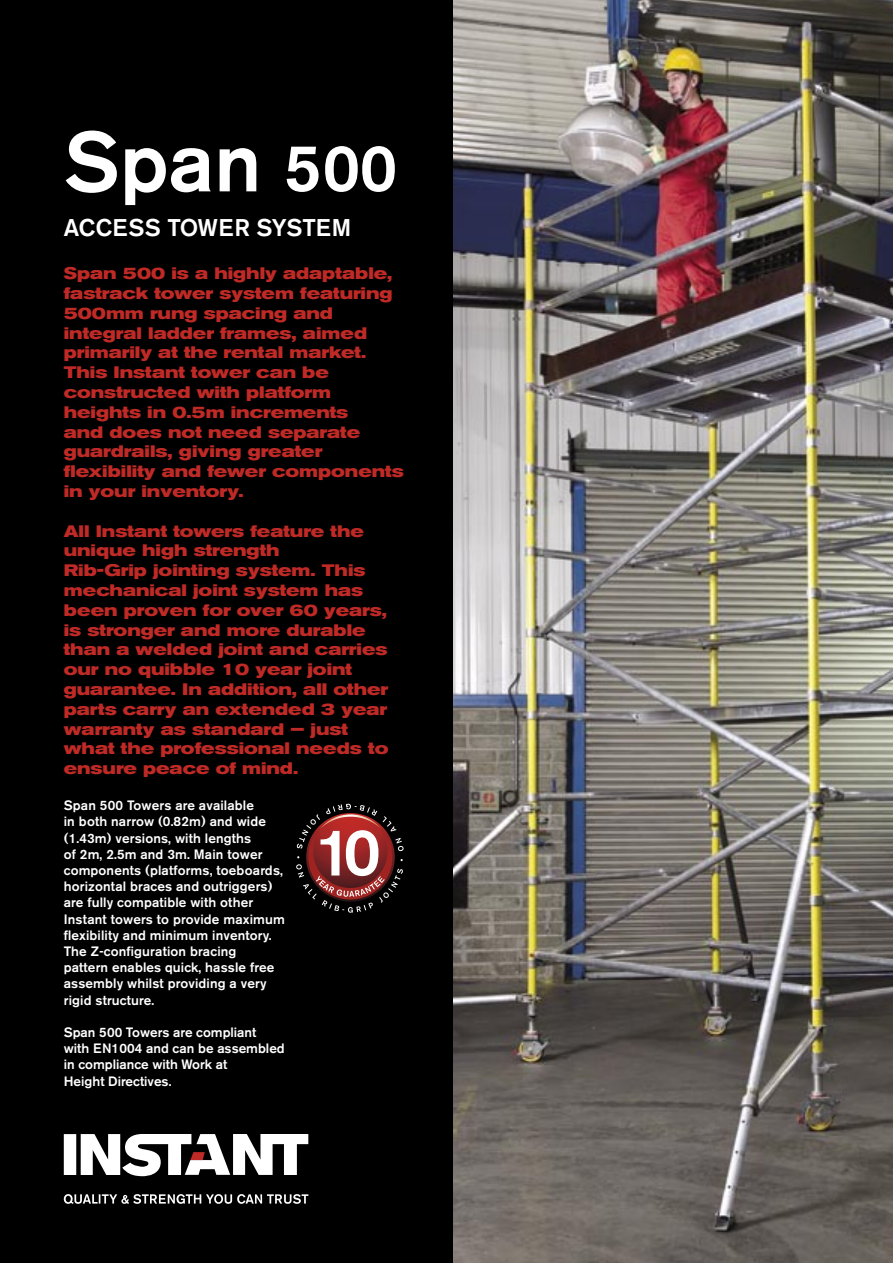
<style>
.page{position:relative;width:893px;height:1263px;background:#fff}
.page>*{position:absolute;margin:0;border:0;box-sizing:border-box;transform-origin:0 0}
.t1{font:500 84px "Akzidenz Grotesk BE";color:#fff}
.t2{font:500 24px "Akzidenz Grotesk BE";color:#fff}
.t3{font:700 expanded 16.5px/19.8px "Akzidenz Grotesk BE";color:#c02a26}
.t4{font:500 13.5px/16.2px "Akzidenz Grotesk BE";letter-spacing:.01em;color:#fff}
.s1{font-size:66px}
</style>
<div class="page">
<div style="left:0;top:0;width:454px;height:1263px;background:#000"></div>
<img style="left:453px;top:0;width:440px;height:1263px">
<svg style="left:296px;top:804px;width:108px;height:109px"></svg>
<div style="left:64px;top:1134px;width:12px;height:41px;background:#fff"></div>
<svg style="left:81px;top:1134px;width:227px;height:42px"></svg>
<svg style="left:64px;top:1194px;width:244px;height:10px"></svg>
<p class="t1" style="left:64px;top:110px;width:335px">Span <span class="s1">500</span></p>
<p class="t2" style="left:64px;top:213px;width:289px">ACCESS TOWER SYSTEM</p>
<p class="t3" style="left:64px;top:263px;width:341px">Span 500 is a highly adaptable, fastrack tower system featuring<br>500mm rung spacing and integral ladder frames, aimed primarily at the rental market.<br>This Instant tower can be constructed with platform heights in 0.5m increments<br>and does not need separate guardrails, giving greater flexibility and fewer components in your inventory.</p>
<p class="t3" style="left:64px;top:521px;width:302px">All Instant towers feature the unique high strength</p>
<p class="t3" style="left:64px;top:560px;width:326px">Rib-Grip jointing system. This mechanical joint system has been proven for over 60 years, is stronger and more durable than a welded joint and carries our no quibble 10 year joint guarantee. In addition, all other parts carry an extended 3 year warranty as standard – just what the professional needs to ensure peace of mind.</p>
<p class="t4" style="left:64px;top:797px;width:223px">Span 500 Towers are available<br>in both narrow (0.82m) and wide (1.43m) versions, with lengths<br>of 2m, 2.5m and 3m. Main tower components (platforms, toeboards, horizontal braces and outriggers) are fully compatible with other<br>Instant towers to provide maximum flexibility and minimum inventory.<br>The Z-configuration bracing<br>pattern enables quick, hassle free assembly whilst providing a very rigid structure.</p>
<p class="t4" style="left:64px;top:1024px;width:194px">Span 500 Towers are compliant</p>
<p class="t4" style="left:64px;top:1040px;width:223px">with EN1004 and can be assembled</p>
<p class="t4" style="left:64px;top:1056px;width:165px">in compliance with Work at</p>
<p class="t4" style="left:64px;top:1073px;width:109px">Height Directives.</p>
</div>
